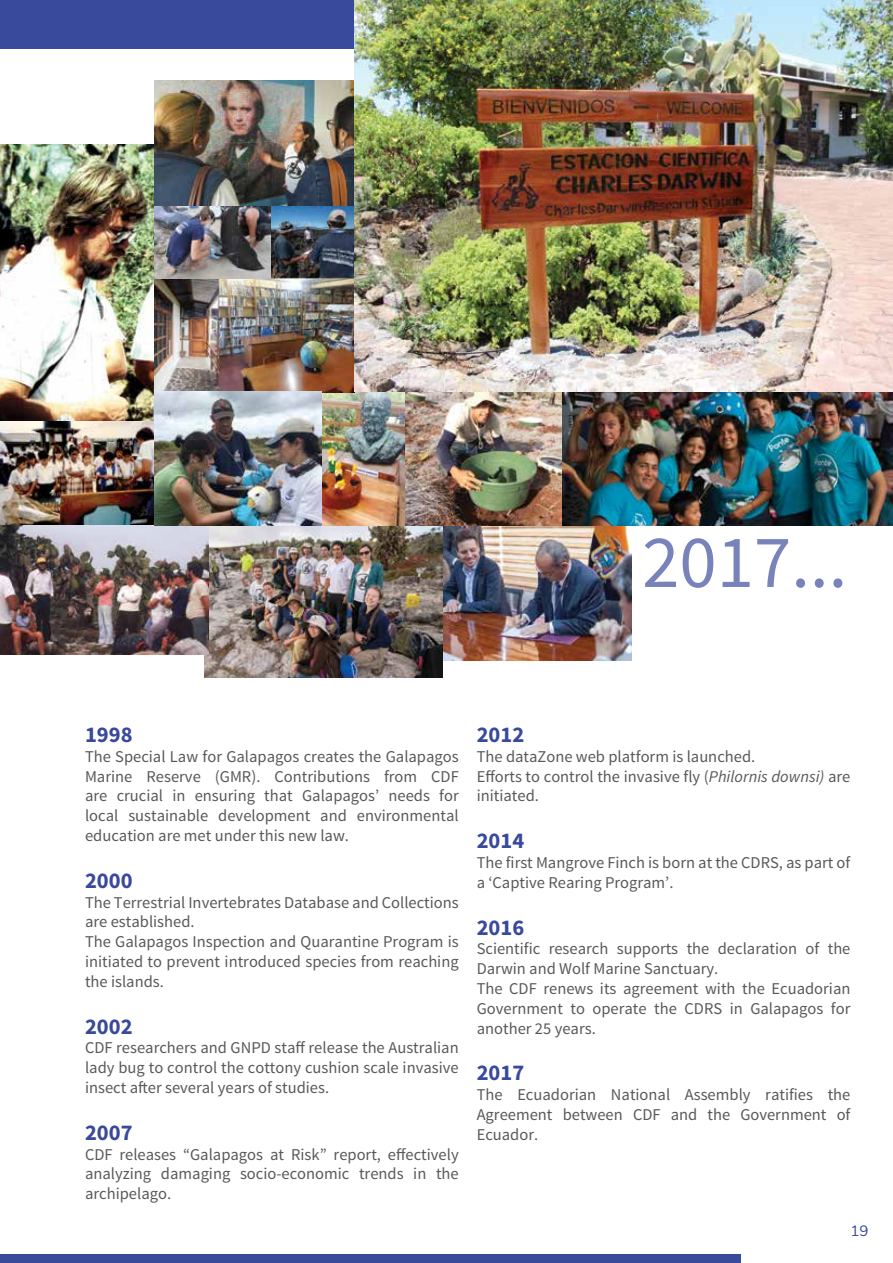
<style>
.page{position:relative;width:893px;height:1263px;background:#fff}
.page>*{position:absolute;margin:0;border:0;box-sizing:border-box;transform-origin:0 0}
.t1{font:75px "Source Sans Pro";color:#7883bb}
.t2{font:700 22.5px "Source Sans Pro";color:#39499b}
.t3{font:16.5px/19.8px "Source Sans Pro";color:#58595b;text-align:justify}
.t4{font:15px "Nunito Sans";color:#39499b}
.s1{font-style:italic}
</style>
<div class="page">
<img style="left:0;top:145px;width:155px;height:276px">
<img style="left:442px;top:525px;width:189px;height:136px">
<img style="left:204px;top:525px;width:238px;height:152px">
<img style="left:321px;top:391px;width:241px;height:134px">
<img style="left:0;top:525px;width:208px;height:129px">
<img style="left:0;top:421px;width:154px;height:104px">
<img style="left:562px;top:391px;width:331px;height:134px">
<div style="left:0;top:0;width:893px;height:49px;background:#39499b"></div>
<div style="left:0;top:1254px;width:741px;height:9px;background:#39499b"></div>
<img style="left:155px;top:81px;width:199px;height:312px">
<img style="left:155px;top:205px;width:115px;height:73px">
<img style="left:0;top:200px;width:1px;height:104px">
<img style="left:154px;top:391px;width:167px;height:134px">
<img style="left:354px;top:0;width:539px;height:391px">
<h1 class="t1" style="left:642px;top:515px;width:207px">2017...</h1>
<h2 class="t2" style="left:85px;top:720px;width:49px">1998</h2>
<p class="t3" style="left:85px;top:747px;width:375px">The Special Law for Galapagos creates the Galapagos Marine Reserve (GMR). Contributions from CDF are crucial in ensuring that Galapagos’ needs for local sustainable development and environmental education are met under this new law.</p>
<h2 class="t2" style="left:85px;top:866px;width:49px">2000</h2>
<p class="t3" style="left:85px;top:892px;width:375px;text-align:left">The Terrestrial Invertebrates Database and Collections are established.<br>The Galapagos Inspection and Quarantine Program is initiated to prevent introduced species from reaching the islands.</p>
<h2 class="t2" style="left:85px;top:1012px;width:49px">2002</h2>
<p class="t3" style="left:85px;top:1038px;width:375px">CDF researchers and GNPD staff release the Australian lady bug to control the cottony cushion scale invasive insect after several years of studies.</p>
<h2 class="t2" style="left:85px;top:1118px;width:49px">2007</h2>
<p class="t3" style="left:85px;top:1144px;width:375px">CDF releases “Galapagos at Risk” report, effectively analyzing damaging socio-economic trends in the archipelago.</p>
<h2 class="t2" style="left:477px;top:720px;width:49px">2012</h2>
<p class="t3" style="left:477px;top:747px;width:375px;text-align:left">The dataZone web platform is launched.<br>Efforts to control the invasive fly (<span class="s1">Philornis downsi)</span> are initiated.</p>
<h2 class="t2" style="left:477px;top:826px;width:49px">2014</h2>
<p class="t3" style="left:477px;top:853px;width:375px">The first Mangrove Finch is born at the CDRS, as part of a ‘Captive Rearing Program’.</p>
<h2 class="t2" style="left:477px;top:913px;width:49px">2016</h2>
<p class="t3" style="left:477px;top:939px;width:375px;text-align:left">Scientific research supports the declaration of the Darwin and Wolf Marine Sanctuary.<br>The CDF renews its agreement with the Ecuadorian Government to operate the CDRS in Galapagos for another 25 years.</p>
<h2 class="t2" style="left:477px;top:1058px;width:49px">2017</h2>
<p class="t3" style="left:477px;top:1085px;width:375px">The Ecuadorian National Assembly ratifies the Agreement between CDF and the Government of Ecuador.</p>
<p class="t4" style="left:850px;top:1219px;width:19px">19</p>
</div>
